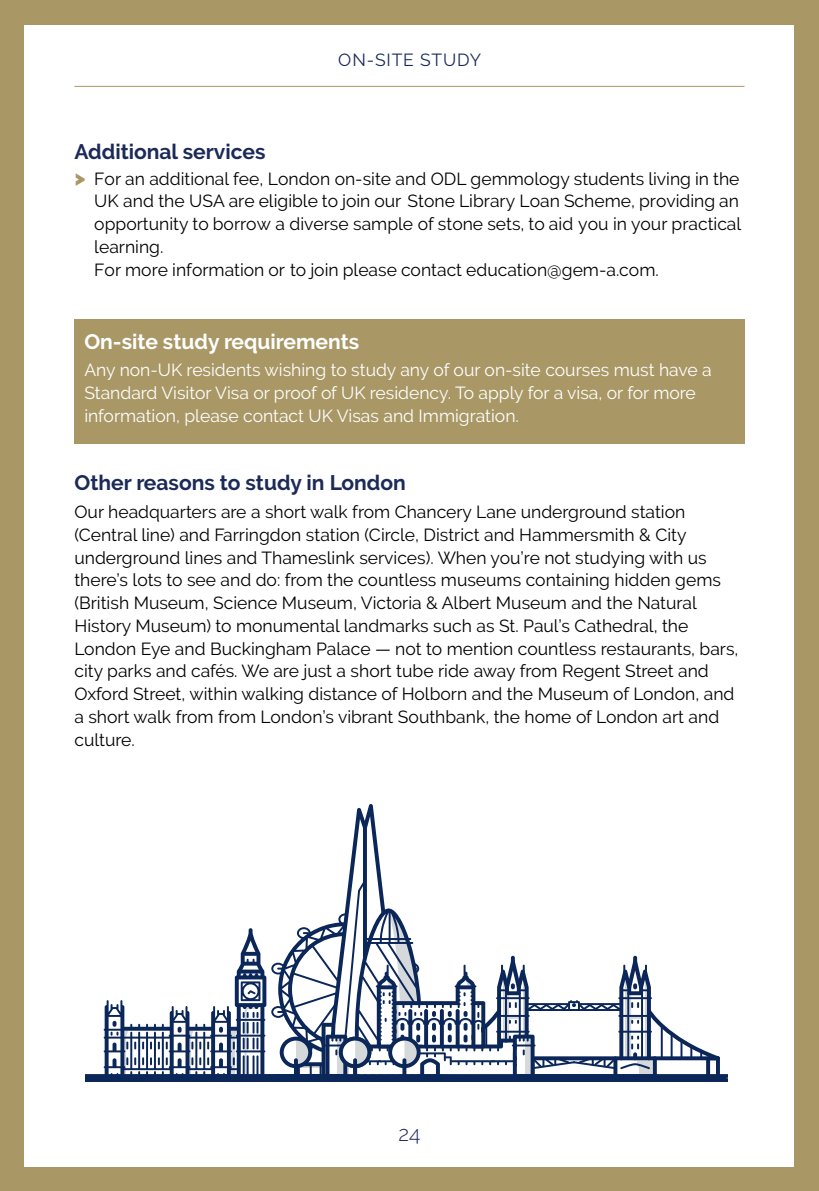
<style>
.page{position:relative;width:819px;height:1191px;background:#a99866}
.page>*{position:absolute;margin:0;border:0;box-sizing:border-box;transform-origin:0 0}
.t1{font:700 21px "Raleway";color:#1c2a58}
.t2{font:700 21px "Raleway";color:#fff}
.t3{font:300 21px "Raleway";color:#1c2a58}
.t4{font:17.5px/22.8px "Raleway";color:#000}
.t5{font:17.5px/22.8px "Raleway";color:#fff}
.t6{font:17.5px "Raleway";letter-spacing:.05em;color:#1c2a58}
.s1{font-weight:900;font-size:21px;color:#a99866}
</style>
<div class="page">
<div style="left:25px;top:25px;width:769px;height:1141px;background:#fff"></div>
<div style="left:74px;top:319px;width:670px;height:124px;background:#a99866"></div>
<svg style="left:85px;top:804px;width:642px;height:278px"></svg>
<hr style="left:74px;top:86px;width:670px;height:1px;background:#a99866">
<p class="t6" style="left:338px;top:50px;width:144px">ON-SITE STUDY</p>
<p class="t1" style="left:74px;top:139px;width:192px">Additional services</p>
<p class="t4" style="left:94px;top:167px;width:648px;text-indent:-20px"><span class="s1">&gt;</span> For an additional fee, London on-site and ODL gemmology students living in the UK and the USA are eligible to join our Stone Library Loan Scheme, providing an opportunity to borrow a diverse sample of stone sets, to aid you in your practical learning.<br>For more information or to join please contact education@gem-a.com.</p>
<p class="t2" style="left:84px;top:329px;width:276px">On-site study requirements</p>
<p class="t5" style="left:84px;top:359px;width:629px">Any non-UK residents wishing to study any of our on-site courses must have a<br>Standard Visitor Visa or proof of UK residency. To apply for a visa, or for more information, please contact UK Visas and Immigration.</p>
<p class="t1" style="left:74px;top:471px;width:333px">Other reasons to study in London</p>
<p class="t4" style="left:74px;top:500px;width:665px">Our headquarters are a short walk from Chancery Lane underground station (Central line) and Farringdon station (Circle, District and Hammersmith &amp; City underground lines and Thameslink services). When you’re not studying with us there’s lots to see and do: from the countless museums containing hidden gems (British Museum, Science Museum, Victoria &amp; Albert Museum and the Natural History Museum) to monumental landmarks such as St. Paul’s Cathedral, the London Eye and Buckingham Palace — not to mention countless restaurants, bars, city parks and cafés. We are just a short tube ride away from Regent Street and Oxford Street, within walking distance of Holborn and the Museum of London, and a short walk from from London’s vibrant Southbank, the home of London art and culture.</p>
<p class="t3" style="left:398px;top:1121px;width:23px">24</p>
</div>
